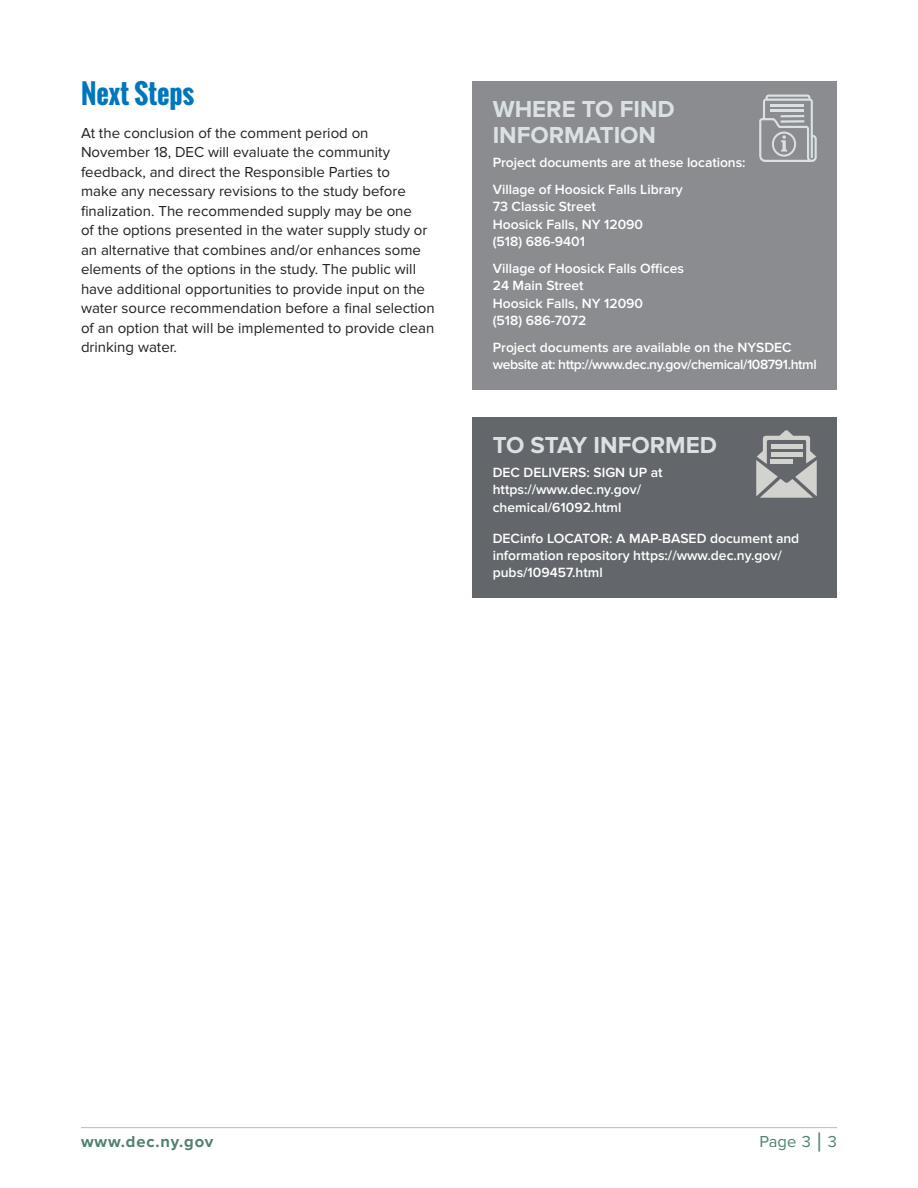
<style>
.page{position:relative;width:918px;height:1188px;background:#fff}
.page>*{position:absolute;margin:0;border:0;box-sizing:border-box;transform-origin:0 0}
.t1{font:700 27px "Oswald";color:#0076bc}
.t2{font:700 24px/25.5px "Proxima Nova";color:#dbe1e2}
.t3{font:700 16.5px "Proxima Nova";letter-spacing:.05em;color:#4f8072}
.t4{font:16.5px "Proxima Nova";color:#4f8072}
.t5{font:15px/19.5px "Proxima Nova";color:#231f20}
.t6{font:600 13.8px/17.4px "Proxima Nova";color:#fff}
.t7{font:600 13.8px/17.4px "Proxima Nova";letter-spacing:-.025em;color:#fff}
.s1{font-size:27px}
</style>
<div class="page">
<hr style="left:81px;top:1127px;width:756px;height:1px;background:#bcbcbb">
<div style="left:472px;top:81px;width:365px;height:309px;background:#8a8c8f"></div>
<svg style="left:759px;top:94px;width:58px;height:68px"></svg>
<div style="left:472px;top:417px;width:365px;height:181px;background:#63676b"></div>
<svg style="left:756px;top:430px;width:61px;height:68px"></svg>
<h1 class="t1" style="left:81px;top:73px;width:115px">Next Steps</h1>
<p class="t5" style="left:81px;top:123px;width:355px">At the conclusion of the comment period on November 18, DEC will evaluate the community feedback, and direct the Responsible Parties to<br>make any necessary revisions to the study before finalization. The recommended supply may be one<br>of the options presented in the water supply study or an alternative that combines and/or enhances some elements of the options in the study. The public will have additional opportunities to provide input on the water source recommendation before a final selection of an option that will be implemented to provide clean drinking water.</p>
<h2 class="t2" style="left:493px;top:97px;width:184px">WHERE TO FIND<br>INFORMATION</h2>
<p class="t6" style="left:493px;top:149px;width:254px;line-height:27px">Project documents are at these locations:<br>Village of Hoosick Falls Library</p>
<p class="t6" style="left:493px;top:198px;width:152px">73 Classic Street<br>Hoosick Falls, NY 12090 (518) 686-9401</p>
<p class="t6" style="left:493px;top:260px;width:193px">Village of Hoosick Falls Offices<br>24 Main Street<br>Hoosick Falls, NY 12090<br>(518) 686-7072</p>
<p class="t7" style="left:493px;top:339px;width:326px">Project documents are available on the NYSDEC website at: http://www.dec.ny.gov/chemical/108791.html</p>
<h2 class="t2" style="left:493px;top:433px;width:226px">TO STAY INFORMED</h2>
<p class="t6" style="left:493px;top:464px;width:171px">DEC DELIVERS: SIGN UP at https://www.dec.ny.gov/ chemical/61092.html</p>
<p class="t6" style="left:493px;top:530px;width:308px">DECinfo LOCATOR: A MAP-BASED document and information repository https://www.dec.ny.gov/ pubs/109457.html</p>
<p class="t3" style="left:81px;top:1132px;width:134px">www.dec.ny.gov</p>
<p class="t4" style="left:760px;top:1132px;width:79px">Page 3 <span class="s1">|</span> 3</p>
</div>
